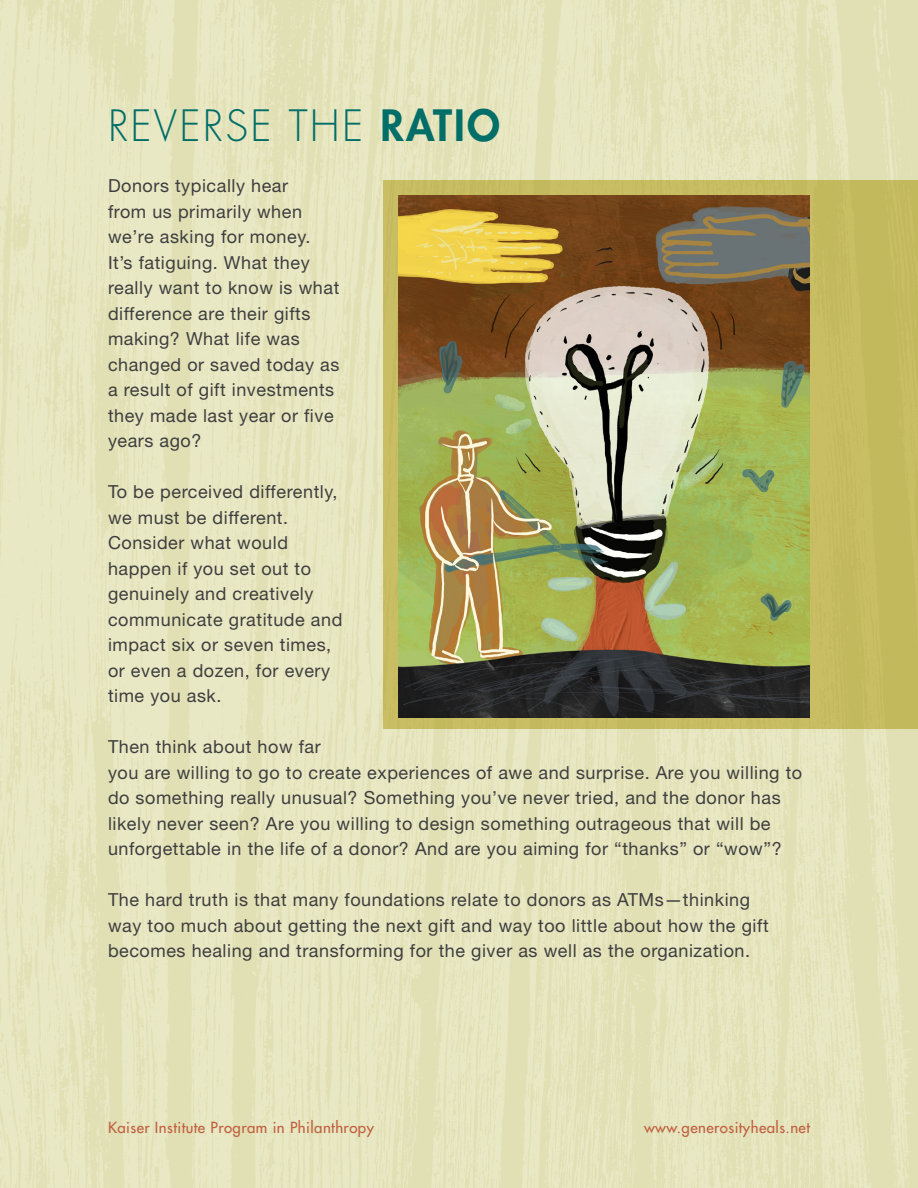
<style>
.page{position:relative;width:918px;height:1188px;background:#fff}
.page>*{position:absolute;margin:0;border:0;box-sizing:border-box;transform-origin:0 0}
.t1{font:300 42px "Futura";letter-spacing:.05em;color:#016e68}
.Indent{font:18px/25.5px "Helvetica Neue";letter-spacing:.03em;color:#3e3e3f}
.t2{font:15px "Futura";letter-spacing:.03em;color:#c05e3e}
.s1{font-weight:800}
</style>
<div class="page">
<img style="left:0;top:0;width:918px;height:1188px">
<div style="left:383px;top:180px;width:535px;height:549px;background:#c5ba5e"></div>
<img style="left:399px;top:195px;width:411px;height:523px">
<p class="t1" style="left:108px;top:99px;width:393px">REVERSE THE <span class="s1">RATIO</span></p>
<p class="Indent" style="left:108px;top:173px;width:233px">Donors typically hear<br>from us primarily when we’re asking for money.<br>It’s fatiguing. What they really want to know is what difference are their gifts making? What life was changed or saved today as a result of gift investments they made last year or five years ago?</p>
<p class="Indent" style="left:108px;top:479px;width:236px">To be perceived differently, we must be different.<br>Consider what would happen if you set out to genuinely and creatively communicate gratitude and impact six or seven times, or even a dozen, for every time you ask.</p>
<p class="Indent" style="left:108px;top:734px;width:696px">Then think about how far<br>you are willing to go to create experiences of awe and surprise. Are you willing to do something really unusual? Something you’ve never tried, and the donor has likely never seen? Are you willing to design something outrageous that will be unforgettable in the life of a donor? And are you aiming for “thanks” or “wow”?</p>
<p class="Indent" style="left:108px;top:887px;width:662px">The hard truth is that many foundations relate to donors as ATMs—thinking way too much about getting the next gift and way too little about how the gift becomes healing and transforming for the giver as well as the organization.</p>
<p class="t2" style="left:108px;top:1118px;width:267px">Kaiser Institute Program in Philanthropy</p>
<p class="t2" style="left:644px;top:1118px;width:167px">www.generosityheals.net</p>
</div>
